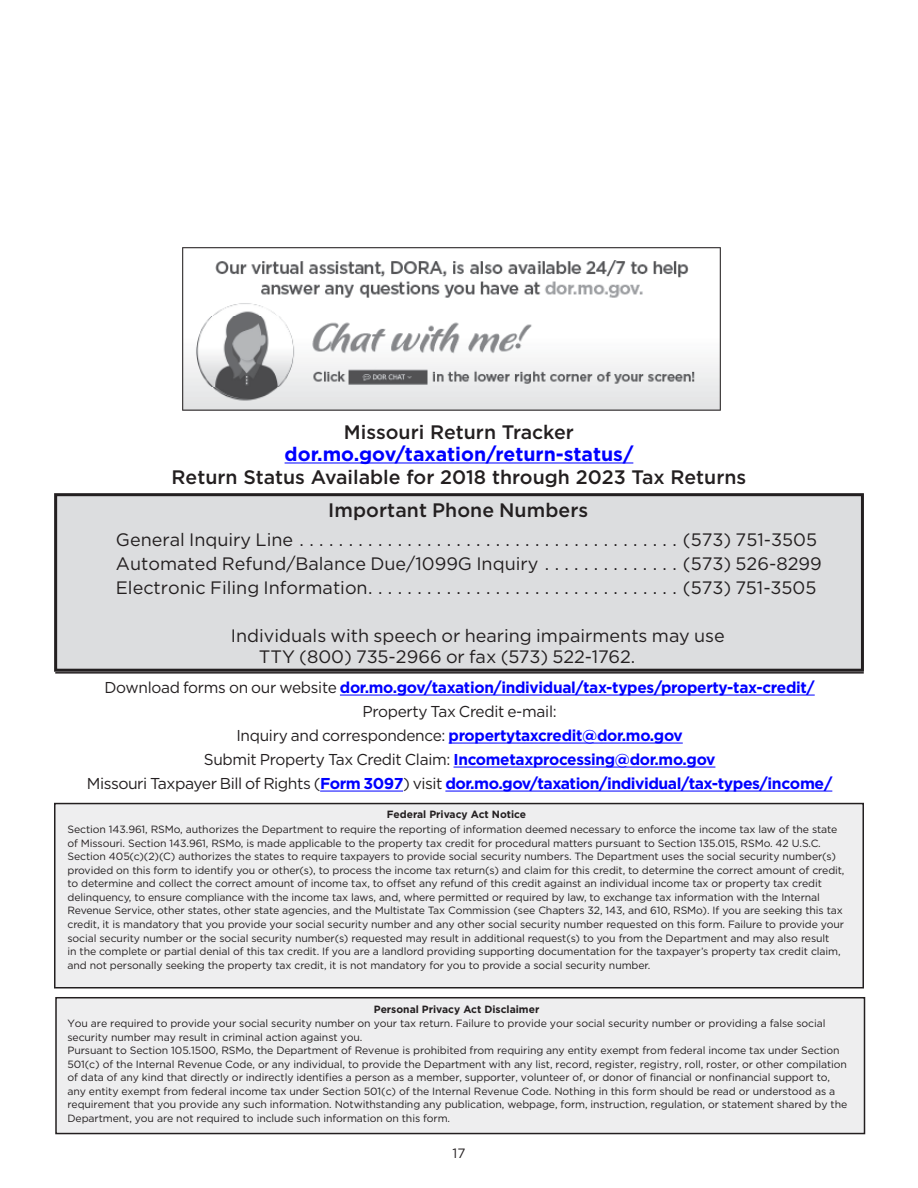
<style>
.page{position:relative;width:918px;height:1188px;background:#fff}
.page>*{position:absolute;margin:0;border:0;box-sizing:border-box;transform-origin:0 0}
.t1{font:500 19.5px "Gotham";color:#231f20}
.t2{font:700 19.5px "Gotham";color:#00f}
.t3{font:18px/21px "Gotham";color:#231f20}
.t4{font:700 15.75px/24px "Gotham";letter-spacing:-.02em;color:#00f;text-align:center}
.t5{font:15.75px "Gotham";letter-spacing:-.02em;color:#231f20}
.t6{font:13.5px "Gotham";color:#231f20}
.t7{font:10.5px/13.5px "Gotham";letter-spacing:-.01em;color:#231f20}
.t8{font:700 10.5px "Gotham";color:#231f20}
.s1{font-weight:400;color:#231f20}
</style>
<div class="page">
<div style="left:55px;top:804px;width:808px;height:184px;background:#eeeeef"></div>
<div style="left:54px;top:803px;width:810px;height:185px;border:2px solid #231f20"></div>
<div style="left:54px;top:493px;width:809px;height:179px;background:#dcdddf"></div>
<div style="left:54px;top:493px;width:810px;height:179px;border:3px solid #231f20"></div>
<hr style="left:340px;top:695px;width:475px;height:1px;background:#00f">
<hr style="left:449px;top:743px;width:234px;height:1px;background:#00f">
<hr style="left:454px;top:767px;width:261px;height:1px;background:#00f">
<hr style="left:320px;top:791px;width:83px;height:1px;background:#00f">
<hr style="left:445px;top:791px;width:387px;height:1px;background:#00f">
<hr style="left:55px;top:672px;width:809px;height:2px;background:#231f20">
<hr style="left:285px;top:463px;width:348px;height:1px;background:#00f">
<img style="left:182px;top:247px;width:539px;height:164px">
<div style="left:56px;top:998px;width:809px;height:136px;background:#eeeeef"></div>
<div style="left:55px;top:997px;width:810px;height:137px;border:2px solid #231f20"></div>
<p class="t1" style="left:344px;top:419px;width:232px">Missouri Return Tracker</p>
<p class="t2" style="left:285px;top:441px;width:350px">dor.mo.gov/taxation/return-status/</p>
<p class="t1" style="left:172px;top:464px;width:576px">Return Status Available for 2018 through 2023 Tax Returns</p>
<p class="t1" style="left:328px;top:497px;width:262px">Important Phone Numbers</p>
<p class="t3" style="left:116px;top:528px;width:185px">General Inquiry Line........................................</p>
<p class="t3" style="left:683px;top:528px;width:136px">(573) 751-3505</p>
<p class="t3" style="left:116px;top:552px;width:430px">Automated Refund/Balance Due/1099G Inquiry...............</p>
<p class="t3" style="left:683px;top:552px;width:140px">(573) 526-8299</p>
<p class="t3" style="left:116px;top:576px;width:258px">Electronic Filing Information.................................</p>
<p class="t3" style="left:683px;top:576px;width:135px">(573) 751-3505</p>
<p class="t3" style="left:259px;top:624px;width:468px;text-indent:-28px">Individuals with speech or hearing impairments may use<br>TTY (800) 735-2966 or fax (573) 522-1762.</p>
<p class="t4" style="left:105px;top:676px;width:712px"><span class="s1">Download forms on our website</span> dor.mo.gov/taxation/individual/tax-types/property-tax-credit/</p>
<p class="t5" style="left:363px;top:702px;width:196px">Property Tax Credit e-mail:</p>
<p class="t4" style="left:236px;top:724px;width:448px"><span class="s1">Inquiry and correspondence:</span> propertytaxcredit@dor.mo.gov</p>
<p class="t4" style="left:87px;top:748px;width:747px"><span class="s1">Submit Property Tax Credit Claim:</span> Incometaxprocessing@dor.mo.gov<br><span class="s1">Missouri Taxpayer Bill of Rights (</span>Form 3097<span class="s1">) visit</span> dor.mo.gov/taxation/individual/tax-types/income/</p>
<p class="t8" style="left:387px;top:807px;width:141px">Federal Privacy Act Notice</p>
<p class="t7" style="left:68px;top:823px;width:779px">Section 143.961, RSMo, authorizes the Department to require the reporting of information deemed necessary to enforce the income tax law of the state of Missouri. Section 143.961, RSMo, is made applicable to the property tax credit for procedural matters pursuant to Section 135.015, RSMo. 42 U.S.C.<br>Section 405(c)(2)(C) authorizes the states to require taxpayers to provide social security numbers. The Department uses the social security number(s) provided on this form to identify you or other(s), to process the income tax return(s) and claim for this credit, to determine the correct amount of credit, to determine and collect the correct amount of income tax, to offset any refund of this credit against an individual income tax or property tax credit delinquency, to ensure compliance with the income tax laws, and, where permitted or required by law, to exchange tax information with the Internal Revenue Service, other states, other state agencies, and the Multistate Tax Commission (see Chapters 32, 143, and 610, RSMo). If you are seeking this tax credit, it is mandatory that you provide your social security number and any other social security number requested on this form. Failure to provide your social security number or the social security number(s) requested may result in additional request(s) to you from the Department and may also result<br>in the complete or partial denial of this tax credit. If you are a landlord providing supporting documentation for the taxpayer’s property tax credit claim, and not personally seeking the property tax credit, it is not mandatory for you to provide a social security number.</p>
<p class="t8" style="left:374px;top:1002px;width:167px">Personal Privacy Act Disclaimer</p>
<p class="t7" style="left:68px;top:1016px;width:759px">You are required to provide your social security number on your tax return. Failure to provide your social security number or providing a false social security number may result in criminal action against you.</p>
<p class="t7" style="left:68px;top:1043px;width:781px">Pursuant to Section 105.1500, RSMo, the Department of Revenue is prohibited from requiring any entity exempt from federal income tax under Section 501(c) of the Internal Revenue Code, or any individual, to provide the Department with any list, record, register, registry, roll, roster, or other compilation of data of any kind that directly or indirectly identifies a person as a member, supporter, volunteer of, or donor of financial or nonfinancial support to, any entity exempt from federal income tax under Section 501(c) of the Internal Revenue Code. Nothing in this form should be read or understood as a requirement that you provide any such information. Notwithstanding any publication, webpage, form, instruction, regulation, or statement shared by the Department, you are not required to include such information on this form.</p>
<p class="t6" style="left:453px;top:1145px;width:14px">17</p>
</div>
